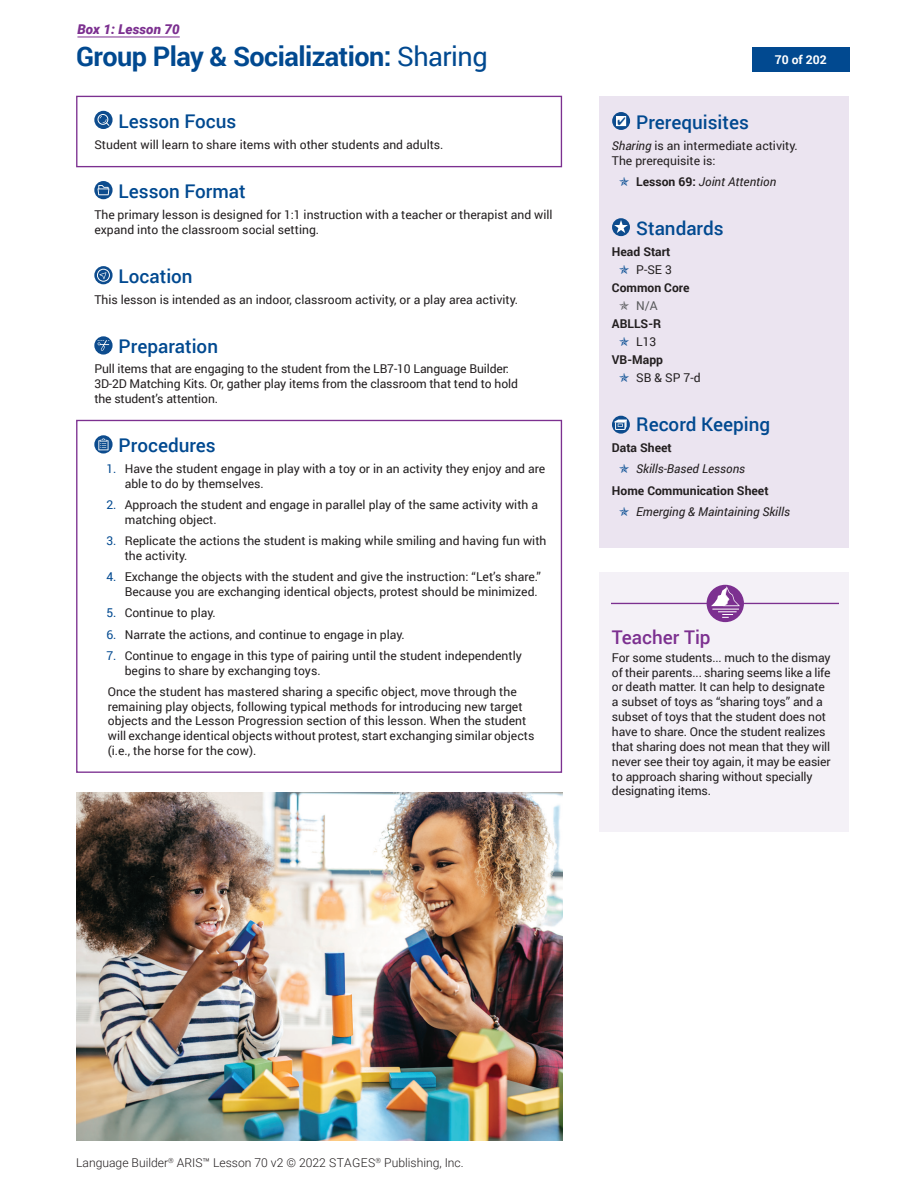
<style>
.page{position:relative;width:918px;height:1188px;background:#fff}
.page>*{position:absolute;margin:0;border:0;box-sizing:border-box;transform-origin:0 0}
.t1{font:700 27px "Roboto";letter-spacing:-.02em;color:#014990}
.t2{font:500 18.9px "Roboto";color:#014990}
.t3{font:500 18.9px "Roboto";color:#7c3090}
.t4{font:italic 900 13.5px "Roboto";color:#7c3090}
.t5{font:12.15px/14.9px "Roboto";color:#231f20}
.t6{font:italic 12.15px "Roboto";color:#231f20}
.t7{font:700 12.15px "Roboto";color:#231f20}
.t8{font:300 12.15px "Roboto";color:#231f20}
.t9{font:700 12.15px "Roboto";color:#fff}
.t10{font:12.15px "Roboto";color:#57585a}
.s1{font-weight:400}
.s2{color:#014990}
.s3{font-style:italic}
.s4{font-weight:700;font-style:normal}
</style>
<div class="page">
<svg style="left:94px;top:111px;width:19px;height:18px"></svg>
<svg style="left:98px;top:114px;width:11px;height:12px"></svg>
<svg style="left:94px;top:181px;width:19px;height:18px"></svg>
<svg style="left:97px;top:185px;width:12px;height:10px"></svg>
<svg style="left:94px;top:266px;width:19px;height:18px"></svg>
<svg style="left:97px;top:269px;width:13px;height:13px"></svg>
<svg style="left:94px;top:336px;width:19px;height:19px"></svg>
<svg style="left:97px;top:340px;width:12px;height:11px"></svg>
<svg style="left:94px;top:435px;width:19px;height:19px"></svg>
<svg style="left:98px;top:438px;width:11px;height:12px"></svg>
<div style="left:600px;top:573px;width:249px;height:259px;background:#f4f1f7"></div>
<hr style="left:612px;top:603px;width:227px;height:1px;background:#7c3090">
<div style="left:707px;top:585px;width:37px;height:37px;background:#7c3090;border-radius:50%"></div>
<svg style="left:711px;top:586px;width:29px;height:32px"></svg>
<div style="left:752px;top:47px;width:97px;height:25px;background:#014990"></div>
<div style="left:600px;top:97px;width:249px;height:451px;background:#ebe4f0"></div>
<svg style="left:612px;top:112px;width:18px;height:18px"></svg>
<svg style="left:616px;top:116px;width:10px;height:10px"></svg>
<svg style="left:612px;top:218px;width:18px;height:18px"></svg>
<svg style="left:614px;top:220px;width:14px;height:13px"></svg>
<svg style="left:612px;top:416px;width:18px;height:18px"></svg>
<svg style="left:614px;top:420px;width:13px;height:10px"></svg>
<hr style="left:77px;top:37px;width:103px;height:1px;background:#7c3090">
<img style="left:76px;top:792px;width:486px;height:348px">
<div style="left:76px;top:96px;width:486px;height:71px;border:1px solid #7c3090"></div>
<p class="t4" style="left:77px;top:20px;width:104px">Box 1: Lesson 70</p>
<p class="t1" style="left:76px;top:37px;width:413px">Group Play &amp; Socialization: <span class="s1">Sharing</span></p>
<p class="t9" style="left:775px;top:51px;width:54px">70 of 202</p>
<p class="t2" style="left:119px;top:108px;width:119px">Lesson Focus</p>
<p class="t5" style="left:94px;top:137px;width:351px">Student will learn to share items with other students and adults.</p>
<p class="t2" style="left:119px;top:178px;width:129px">Lesson Format</p>
<p class="t5" style="left:94px;top:207px;width:460px">The primary lesson is designed for 1:1 instruction with a teacher or therapist and will expand into the classroom social setting.</p>
<p class="t2" style="left:119px;top:263px;width:75px">Location</p>
<p class="t5" style="left:94px;top:292px;width:425px">This lesson is intended as an indoor, classroom activity, or a play area activity.</p>
<p class="t2" style="left:119px;top:333px;width:101px">Preparation</p>
<p class="t5" style="left:94px;top:361px;width:425px">Pull items that are engaging to the student from the LB7-10 Language Builder:<br>3D-2D Matching Kits. Or, gather play items from the classroom that tend to hold the student’s attention.</p>
<p class="t2" style="left:119px;top:432px;width:99px">Procedures</p>
<p class="t5" style="left:125px;top:461px;width:422px;text-indent:-18px"><span class="s2">1.</span> Have the student engage in play with a toy or in an activity they enjoy and are able to do by themselves.</p>
<p class="t5" style="left:125px;top:497px;width:415px;text-indent:-18px"><span class="s2">2.</span> Approach the student and engage in parallel play of the same activity with a matching object.</p>
<p class="t5" style="left:125px;top:533px;width:423px;text-indent:-18px"><span class="s2">3.</span> Replicate the actions the student is making while smiling and having fun with the activity.</p>
<p class="t5" style="left:106px;top:569px;width:436px;text-align:right"><span class="s2">4.</span> Exchange the objects with the student and give the instruction: “Let’s share.”<br>Because you are exchanging identical objects, protest should be minimized.</p>
<p class="t5" style="left:106px;top:605px;width:111px"><span class="s2">5.</span> Continue to play.</p>
<p class="t5" style="left:106px;top:626px;width:300px"><span class="s2">6.</span> Narrate the actions, and continue to engage in play.</p>
<p class="t5" style="left:125px;top:648px;width:399px;text-indent:-18px"><span class="s2">7.</span> Continue to engage in this type of pairing until the student independently begins to share by exchanging toys.</p>
<p class="t5" style="left:108px;top:684px;width:428px">Once the student has mastered sharing a specific object, move through the remaining play objects, following typical methods for introducing new target objects and the Lesson Progression section of this lesson. When the student will exchange identical objects without protest, start exchanging similar objects (i.e., the horse for the cow).</p>
<p class="t2" style="left:618px;top:109px;width:133px"><sup>✔</sup> Prerequisites</p>
<p class="t5" style="left:612px;top:138px;width:187px"><span class="s3">Sharing</span> is an intermediate activity.<br>The prerequisite is:</p>
<p class="t6" style="left:636px;top:173px;width:141px"><span class="s4">Lesson 69:</span> Joint Attention</p>
<p class="t2" style="left:636px;top:215px;width:89px">Standards</p>
<p class="t7" style="left:612px;top:243px;width:60px">Head Start</p>
<p class="t5" style="left:636px;top:262px;width:37px">P-SE 3</p>
<p class="t7" style="left:612px;top:279px;width:79px">Common Core</p>
<p class="t10" style="left:636px;top:297px;width:23px">N/A</p>
<p class="t7" style="left:612px;top:315px;width:51px">ABLLS-R</p>
<p class="t5" style="left:636px;top:334px;width:22px">L13</p>
<p class="t7" style="left:612px;top:351px;width:53px">VB-Mapp</p>
<p class="t5" style="left:636px;top:370px;width:66px">SB &amp; SP 7-d</p>
<p class="t2" style="left:636px;top:411px;width:136px">Record Keeping</p>
<p class="t7" style="left:612px;top:439px;width:61px">Data Sheet</p>
<p class="t6" style="left:636px;top:461px;width:111px">Skills-Based Lessons</p>
<p class="t7" style="left:612px;top:482px;width:158px">Home Communication Sheet</p>
<p class="t6" style="left:636px;top:503px;width:155px">Emerging &amp; Maintaining Skills</p>
<p class="t3" style="left:612px;top:624px;width:100px">Teacher Tip</p>
<p class="t5" style="left:612px;top:650px;width:220px">For some students... much to the dismay of their parents... sharing seems like a life or death matter. It can help to designate a subset of toys as “sharing toys” and a subset of toys that the student does not have to share. Once the student realizes that sharing does not mean that they will never see their toy again, it may be easier to approach sharing without specially designating items.</p>
<p class="t8" style="left:76px;top:1155px;width:389px">Language Builder<sup>®</sup> ARIS™ Lesson 70 v2 © 2022 STAGES<sup>®</sup> Publishing, Inc.</p>
</div>
